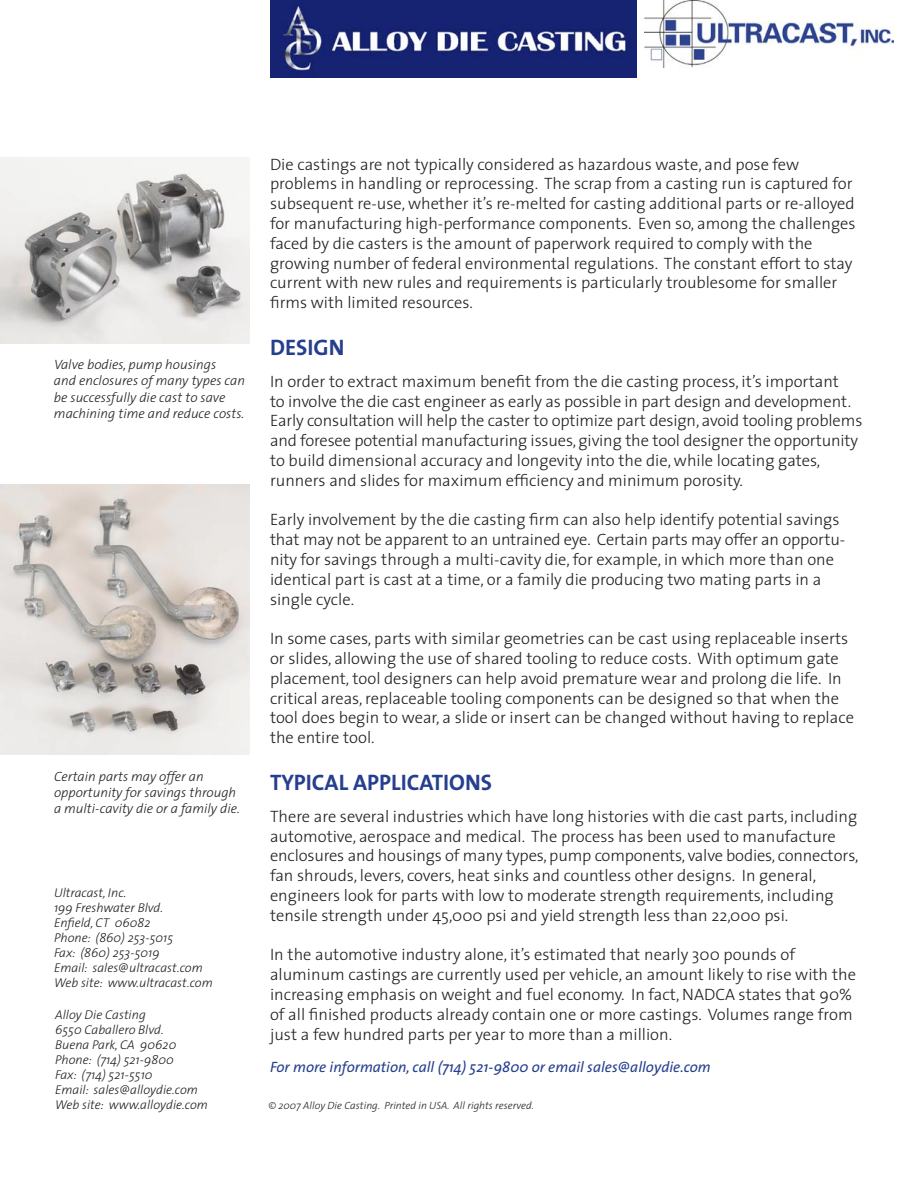
<style>
.page{position:relative;width:918px;height:1188px;background:#fff}
.page>*{position:absolute;margin:0;border:0;box-sizing:border-box;transform-origin:0 0}
.t1{font:700 22.5px "The Sans";color:#253f8e}
.t2{font:300 16.5px/19.8px "The Sans";color:#231f20}
.t3{font:italic 15px "The Sans";color:#253f8e}
.t4{font:italic 300 13.5px/16.2px "The Sans";color:#231f20}
.t5{font:italic 300 12.75px/15px "The Sans";color:#231f20}
.t6{font:italic 300 10.5px "The Sans";color:#231f20}
</style>
<div class="page">
<img style="left:0;top:484px;width:250px;height:271px">
<img style="left:270px;top:0;width:366px;height:77px">
<img style="left:644px;top:0;width:250px;height:67px">
<img style="left:0;top:158px;width:250px;height:185px">
<p class="t4" style="left:54px;top:356px;width:193px">Valve bodies, pump housings<br>and enclosures of many types can be successfully die cast to save machining time and reduce costs.</p>
<p class="t4" style="left:54px;top:768px;width:188px">Certain parts may offer an opportunity for savings through a multi-cavity die or a family die.</p>
<p class="t5" style="left:54px;top:884px;width:74px">Ultracast, Inc.</p>
<p class="t5" style="left:54px;top:899px;width:111px">199 Freshwater Blvd.</p>
<p class="t5" style="left:54px;top:914px;width:98px">Enfield, CT 06082</p>
<p class="t5" style="left:54px;top:929px;width:121px">Phone: (860) 253-5015</p>
<p class="t5" style="left:54px;top:944px;width:107px">Fax: (860) 253-5019</p>
<p class="t5" style="left:54px;top:959px;width:150px">Email: sales@ultracast.com</p>
<p class="t5" style="left:54px;top:974px;width:160px">Web site: www.ultracast.com</p>
<p class="t5" style="left:55px;top:1007px;width:110px">Alloy Die Casting<br>6550 Caballero Blvd.</p>
<p class="t5" style="left:55px;top:1037px;width:123px">Buena Park, CA 90620</p>
<p class="t5" style="left:55px;top:1052px;width:120px">Phone: (714) 521-9800</p>
<p class="t5" style="left:55px;top:1067px;width:99px">Fax: (714) 521-5510</p>
<p class="t5" style="left:55px;top:1082px;width:144px">Email: sales@alloydie.com</p>
<p class="t5" style="left:55px;top:1097px;width:154px">Web site: www.alloydie.com</p>
<p class="t2" style="left:270px;top:154px;width:587px">Die castings are not typically considered as hazardous waste, and pose few problems in handling or reprocessing. The scrap from a casting run is captured for subsequent re-use, whether it’s re-melted for casting additional parts or re-alloyed for manufacturing high-performance components. Even so, among the challenges faced by die casters is the amount of paperwork required to comply with the growing number of federal environmental regulations. The constant effort to stay current with new rules and requirements is particularly troublesome for smaller firms with limited resources.</p>
<p class="t1" style="left:270px;top:329px;width:76px">DESIGN</p>
<p class="t2" style="left:270px;top:371px;width:594px">In order to extract maximum benefit from the die casting process, it’s important<br>to involve the die cast engineer as early as possible in part design and development.<br>Early consultation will help the caster to optimize part design, avoid tooling problems and foresee potential manufacturing issues, giving the tool designer the opportunity to build dimensional accuracy and longevity into the die, while locating gates, runners and slides for maximum efficiency and minimum porosity.</p>
<p class="t2" style="left:270px;top:509px;width:577px">Early involvement by the die casting firm can also help identify potential savings that may not be apparent to an untrained eye. Certain parts may offer an opportu&shy;nity for savings through a multi-cavity die, for example, in which more than one identical part is cast at a time, or a family die producing two mating parts in a single cycle.</p>
<p class="t2" style="left:270px;top:628px;width:586px">In some cases, parts with similar geometries can be cast using replaceable inserts or slides, allowing the use of shared tooling to reduce costs. With optimum gate placement, tool designers can help avoid premature wear and prolong die life. In critical areas, replaceable tooling components can be designed so that when the tool does begin to wear, a slide or insert can be changed without having to replace the entire tool.</p>
<p class="t1" style="left:270px;top:764px;width:224px">TYPICAL APPLICATIONS</p>
<p class="t2" style="left:270px;top:806px;width:590px">There are several industries which have long histories with die cast parts, including automotive, aerospace and medical. The process has been used to manufacture enclosures and housings of many types, pump components, valve bodies, connectors, fan shrouds, levers, covers, heat sinks and countless other designs. In general, engineers look for parts with low to moderate strength requirements, including tensile strength under 45,000 psi and yield strength less than 22,000 psi.</p>
<p class="t2" style="left:270px;top:944px;width:587px">In the automotive industry alone, it’s estimated that nearly 300 pounds of aluminum castings are currently used per vehicle, an amount likely to rise with the increasing emphasis on weight and fuel economy. In fact, NADCA states that 90% of all finished products already contain one or more castings. Volumes range from just a few hundred parts per year to more than a million.</p>
<p class="t3" style="left:270px;top:1054px;width:442px">For more information, call (714) 521-9800 or email sales@alloydie.com</p>
<p class="t6" style="left:268px;top:1096px;width:267px">© 2007 Alloy Die Casting. Printed in USA. All rights reserved.</p>
</div>
